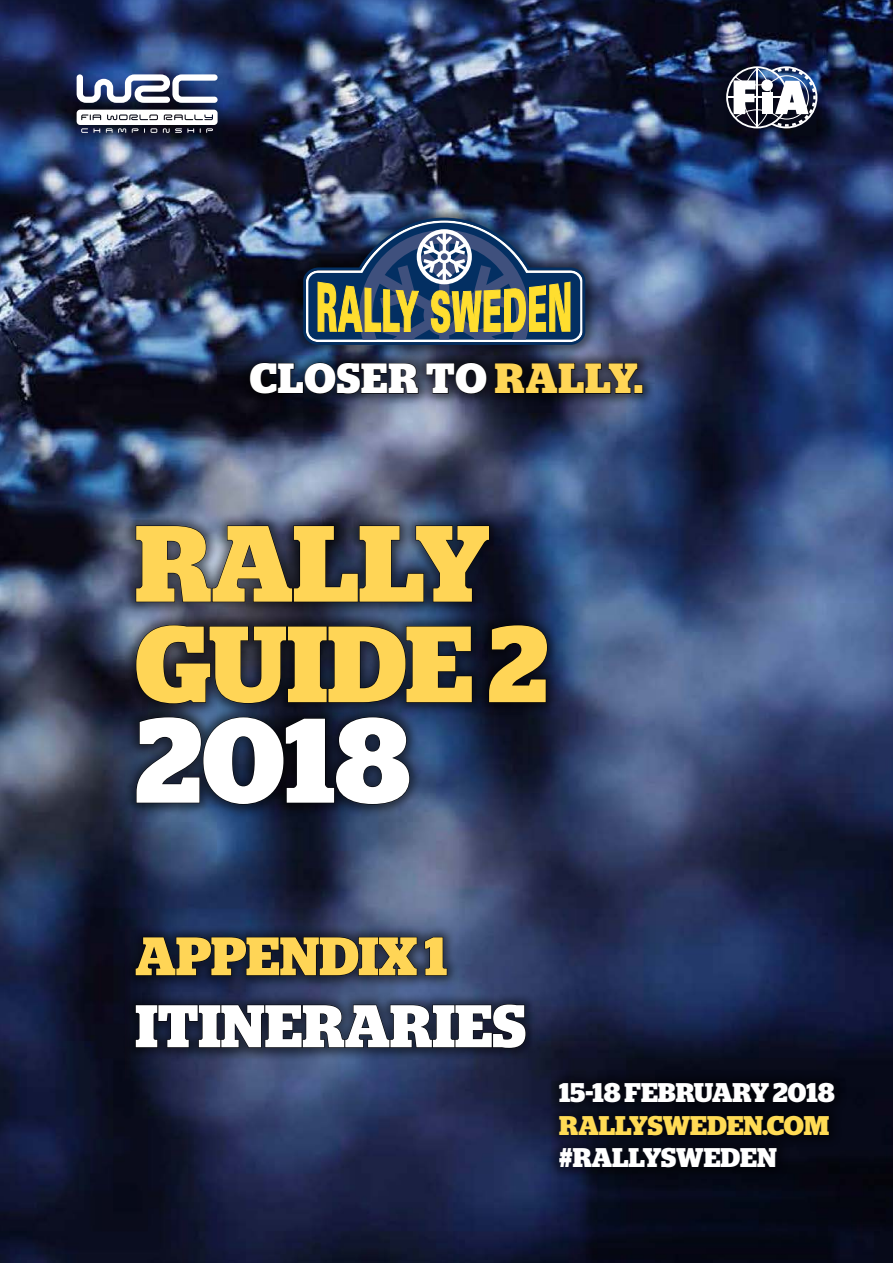
<style>
.page{position:relative;width:893px;height:1263px;background:#fff}
.page>*{position:absolute;margin:0;border:0;box-sizing:border-box;transform-origin:0 0}
.t1{font:700 120px "Stag Square";color:#fff}
.t2{font:700 108px/100.5px "Stag Square";color:#ffd556}
.t3{font:700 60px "Stag";color:#fff}
.t4{font:700 54px "Stag";color:#ffd556}
.t5{font:700 42.15px "Stag Square";letter-spacing:.025em;color:#fff}
.t6{font:700 27px "Stag";color:#fff}
.t7{font:700 27px "Stag";color:#ffdb55}
.s1{color:#ffd556}
</style>
<div class="page">
<img style="left:0;top:0;width:893px;height:1263px">
<div style="left:290px;top:204px;width:309px;height:154px;background:#000;opacity:.5"></div>
<svg style="left:303px;top:218px;width:282px;height:127px;background:#5d6d6c"></svg>
<div style="left:237px;top:350px;width:419px;height:57px;background:#000;opacity:.5"></div>
<svg style="left:249px;top:362px;width:170px;height:32px;background:#131b2b"></svg>
<svg style="left:426px;top:362px;width:61px;height:32px;background:#191b28"></svg>
<svg style="left:494px;top:363px;width:144px;height:31px;background:#181a26"></svg>
<div style="left:635px;top:385px;width:8px;height:8px;border:1px solid #000"></div>
<div style="left:122px;top:513px;width:438px;height:548px;background:#000;opacity:.5"></div>
<svg style="left:135px;top:525px;width:355px;height:77px;background:#2a3141"></svg>
<svg style="left:136px;top:625px;width:337px;height:79px;background:#181d2c"></svg>
<svg style="left:488px;top:625px;width:60px;height:78px;background:#070a15"></svg>
<svg style="left:136px;top:717px;width:274px;height:88px;background:#131b2c"></svg>
<svg style="left:135px;top:937px;width:282px;height:39px;background:#131a2c"></svg>
<svg style="left:424px;top:937px;width:23px;height:39px"></svg>
<svg style="left:135px;top:1004px;width:391px;height:44px;background:#181f32"></svg>
<svg style="left:77px;top:74px;width:141px;height:58px"></svg>
<img style="left:726px;top:66px;width:91px;height:62px">
<div style="left:546px;top:1069px;width:301px;height:112px;background:#000;opacity:.5"></div>
<h3 class="t5" style="left:250px;top:354px;width:395px">CLOSER TO <span class="s1">RALLY.</span></h3>
<h2 class="t2" style="left:135px;top:514px;width:414px">RALLY<br>GUIDE 2</h2>
<h1 class="t1" style="left:135px;top:690px;width:277px">2018</h1>
<h3 class="t4" style="left:135px;top:925px;width:313px">APPENDIX 1</h3>
<h3 class="t3" style="left:135px;top:991px;width:392px">ITINERARIES</h3>
<p class="t6" style="left:559px;top:1077px;width:277px">15-18 FEBRUARY 2018</p>
<p class="t7" style="left:559px;top:1109px;width:271px">RALLYSWEDEN.COM</p>
<p class="t6" style="left:559px;top:1142px;width:219px">#RALLYSWEDEN</p>
</div>
